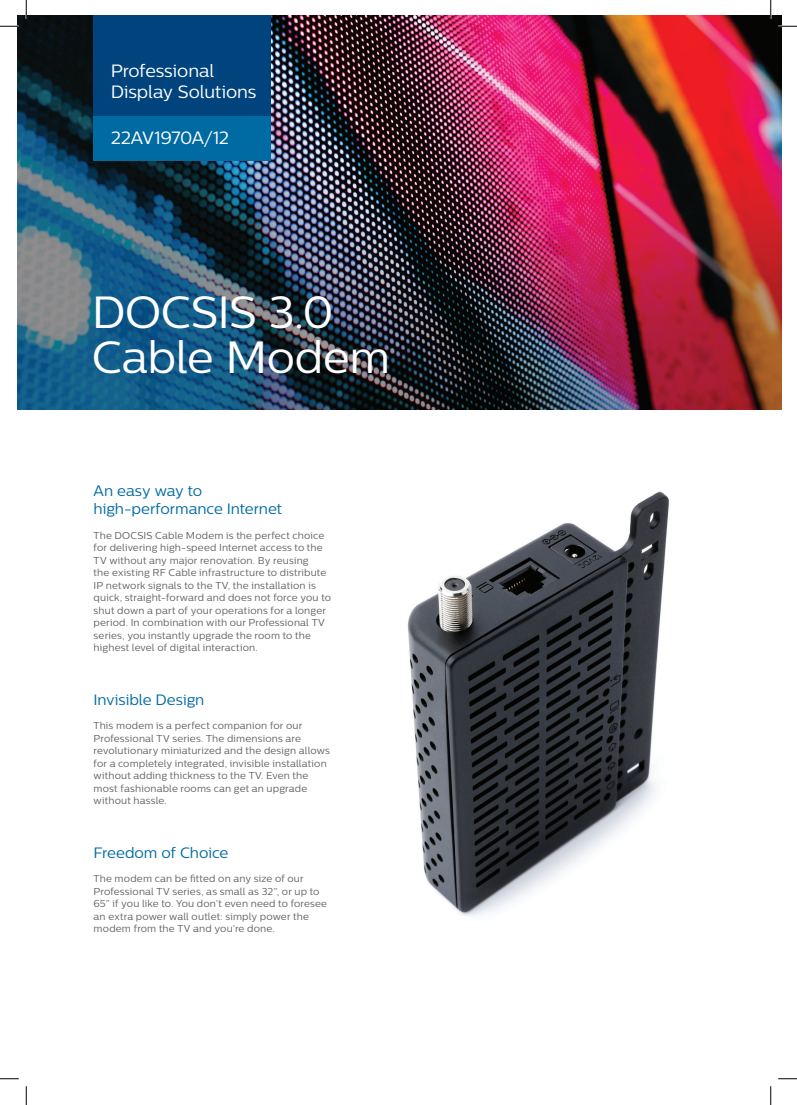
<style>
.page{position:relative;width:797px;height:1105px;background:#fff}
.page>*{position:absolute;margin:0;border:0;box-sizing:border-box;transform-origin:0 0}
.t1{font:45px/45px "Centrale Sans";letter-spacing:-.01em;color:#fff}
.t2{font:17.75px/21.4px "Centrale Sans";letter-spacing:-.005em;color:#fff}
.t3{font:17.75px "Centrale Sans";letter-spacing:-.035em;color:#fff}
.t4{font:15px/18px "Centrale Sans";letter-spacing:-.005em;color:#006ba3}
.t5{font:10px/12.5px "Centrale Sans";letter-spacing:.015em;color:#636366}
</style>
<div class="page">
<img style="left:17px;top:16px;width:764px;height:394px">
<img style="left:407px;top:491px;width:262px;height:425px">
<div style="left:94px;top:16px;width:177px;height:101px;background:#01437c"></div>
<div style="left:94px;top:116px;width:177px;height:45px;background:#006ba3"></div>
<svg style="left:0;top:25px;width:19px;height:2px"></svg>
<svg style="left:778px;top:25px;width:19px;height:2px"></svg>
<svg style="left:0;top:1078px;width:19px;height:1px"></svg>
<svg style="left:778px;top:1078px;width:19px;height:1px"></svg>
<svg style="left:25px;top:0;width:2px;height:19px"></svg>
<svg style="left:25px;top:1086px;width:2px;height:19px"></svg>
<svg style="left:770px;top:0;width:1px;height:19px"></svg>
<svg style="left:770px;top:1086px;width:1px;height:19px"></svg>
<h2 class="t2" style="left:111px;top:59px;width:147px">Professional<br>Display Solutions</h2>
<h2 class="t3" style="left:111px;top:128px;width:120px">22AV1970A/12</h2>
<h1 class="t1" style="left:92px;top:289px;width:300px">DOCSIS 3.0<br>Cable Modem</h1>
<h3 class="t4" style="left:94px;top:482px;width:190px">An easy way to high-performance Internet</h3>
<p class="t5" style="left:94px;top:529px;width:239px">The DOCSIS Cable Modem is the perfect choice for delivering high-speed Internet access to the TV without any major renovation. By reusing<br>the existing RF Cable infrastructure to distribute IP network signals to the TV, the installation is quick, straight-forward and does not force you to shut down a part of your operations for a longer period. In combination with our Professional TV series, you instantly upgrade the room to the highest level of digital interaction.</p>
<h3 class="t4" style="left:94px;top:690px;width:112px">Invisible Design</h3>
<p class="t5" style="left:94px;top:719px;width:238px">This modem is a perfect companion for our Professional TV series. The dimensions are revolutionary miniaturized and the design allows for a completely integrated, invisible installation without adding thickness to the TV. Even the most fashionable rooms can get an upgrade without hassle.</p>
<h3 class="t4" style="left:94px;top:843px;width:136px">Freedom of Choice</h3>
<p class="t5" style="left:94px;top:872px;width:235px">The modem can be fitted on any size of our Professional TV series, as small as 32”, or up to 65” if you like to. You don’t even need to foresee an extra power wall outlet: simply power the modem from the TV and you’re done.</p>
</div>
